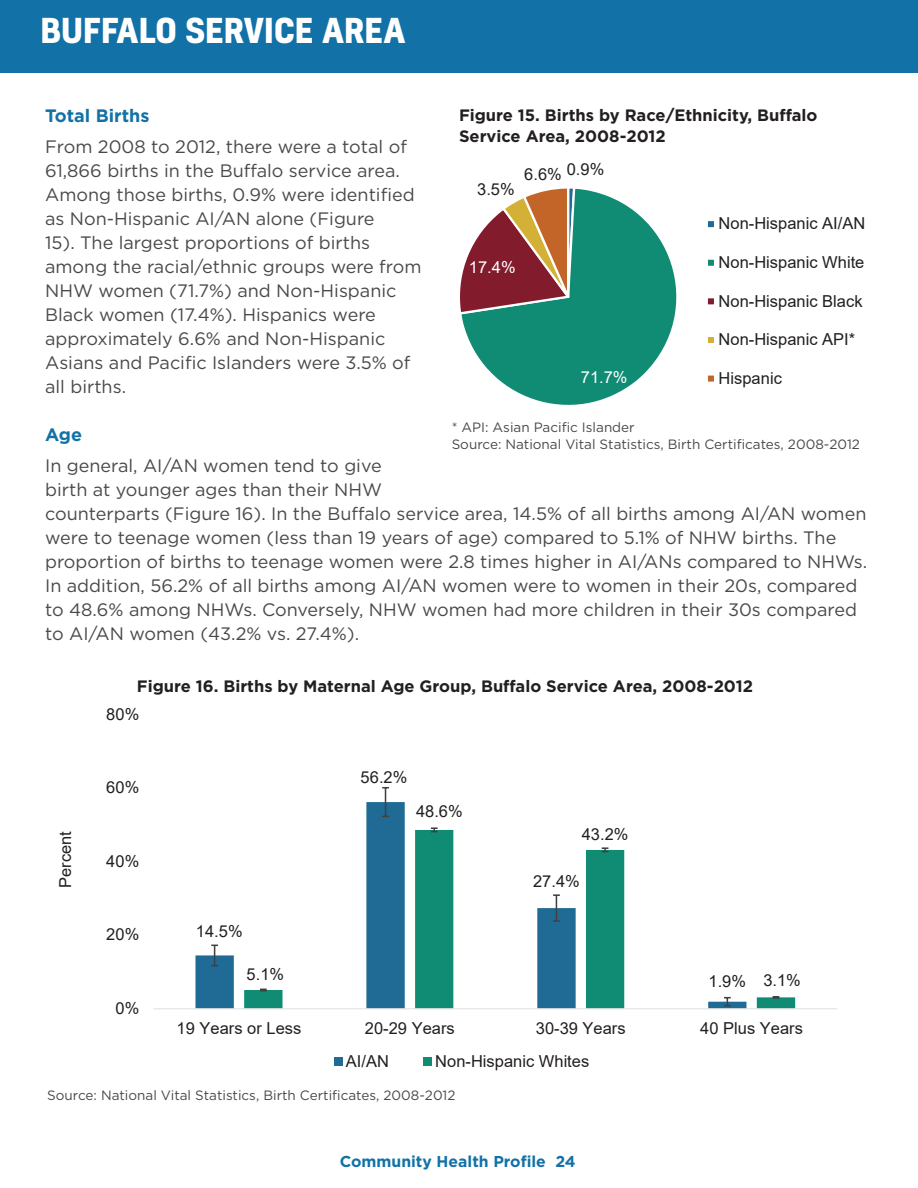
<style>
.page{position:relative;width:918px;height:1188px;background:#fff}
.page>*{position:absolute;margin:0;border:0;box-sizing:border-box;transform-origin:0 0}
.t1{font:700 33px "Kelson";color:#fff}
.t2{font:18px/24px "Gotham";color:#484948}
.t3{font:700 18px "Gotham";color:#1272a7}
.t4{font:16.5px "Arial";color:#231f20}
.t5{font:700 16.5px/21px "Gotham";color:#231f20}
.t6{font:16.5px "Arial";color:#fff}
.t7{font:700 15.75px "Gotham";color:#1272a7}
.t8{font:13.5px/17.2px "Gotham";color:#484948}
</style>
<div class="page">
<div style="left:0;top:0;width:918px;height:73px;background:#1272a7"></div>
<svg style="left:461px;top:188px;width:216px;height:217px;fill:#118c74"></svg>
<svg style="left:460px;top:188px;width:115px;height:126px"></svg>
<svg style="left:707px;top:221px;width:7px;height:7px"></svg>
<svg style="left:707px;top:259px;width:7px;height:7px"></svg>
<svg style="left:707px;top:298px;width:7px;height:7px"></svg>
<svg style="left:707px;top:337px;width:7px;height:6px"></svg>
<svg style="left:707px;top:375px;width:7px;height:7px"></svg>
<svg style="left:195px;top:802px;width:236px;height:206px"></svg>
<svg style="left:244px;top:830px;width:551px;height:178px"></svg>
<svg style="left:211px;top:945px;width:7px;height:21px"></svg>
<svg style="left:382px;top:787px;width:7px;height:30px"></svg>
<svg style="left:553px;top:894px;width:7px;height:28px"></svg>
<svg style="left:724px;top:997px;width:7px;height:9px"></svg>
<svg style="left:260px;top:989px;width:7px;height:3px"></svg>
<svg style="left:431px;top:827px;width:7px;height:5px"></svg>
<svg style="left:602px;top:847px;width:6px;height:5px"></svg>
<svg style="left:773px;top:996px;width:6px;height:3px"></svg>
<hr style="left:154px;top:1008px;width:683px;height:1px;background:#e3e4e3">
<div style="left:334px;top:1057px;width:8px;height:9px;background:#1f6b95"></div>
<div style="left:423px;top:1057px;width:9px;height:9px;background:#118c74"></div>
<h1 class="t1" style="left:40px;top:7px;width:366px">BUFFALO SERVICE AREA</h1>
<p class="t5" style="left:459px;top:105px;width:360px">Figure 15. Births by Race/Ethnicity, Buffalo<br>Service Area, 2008-2012</p>
<p class="t3" style="left:45px;top:104px;width:106px">Total Births</p>
<p class="t2" style="left:45px;top:134px;width:378px">From 2008 to 2012, there were a total of 61,866 births in the Buffalo service area.<br>Among those births, 0.9% were identified as Non-Hispanic AI/AN alone (Figure<br>15). The largest proportions of births among the racial/ethnic groups were from NHW women (71.7%) and Non-Hispanic Black women (17.4%). Hispanics were approximately 6.6% and Non-Hispanic Asians and Pacific Islanders were 3.5% of all births.</p>
<p class="t3" style="left:45px;top:423px;width:38px">Age</p>
<p class="t2" style="left:45px;top:453px;width:824px">In general, AI/AN women tend to give<br>birth at younger ages than their NHW<br>counterparts (Figure 16). In the Buffalo service area, 14.5% of all births among AI/AN women were to teenage women (less than 19 years of age) compared to 5.1% of NHW births. The proportion of births to teenage women were 2.8 times higher in AI/ANs compared to NHWs.<br>In addition, 56.2% of all births among AI/AN women were to women in their 20s, compared to 48.6% among NHWs. Conversely, NHW women had more children in their 30s compared to AI/AN women (43.2% vs. 27.4%).</p>
<p class="t4" style="left:567px;top:157px;width:39px">0.9%</p>
<p class="t4" style="left:524px;top:163px;width:39px">6.6%</p>
<p class="t4" style="left:477px;top:178px;width:39px">3.5%</p>
<p class="t4" style="left:719px;top:212px;width:148px">Non-Hispanic AI/AN</p>
<p class="t4" style="left:719px;top:251px;width:147px">Non-Hispanic White</p>
<p class="t4" style="left:719px;top:289px;width:145px">Non-Hispanic Black</p>
<p class="t4" style="left:719px;top:328px;width:138px">Non-Hispanic API*</p>
<p class="t4" style="left:719px;top:367px;width:65px">Hispanic</p>
<p class="t8" style="left:452px;top:418px;width:410px">* API: Asian Pacific Islander<br>Source: National Vital Statistics, Birth Certificates, 2008-2012</p>
<p class="t6" style="left:469px;top:256px;width:48px">17.4%</p>
<p class="t6" style="left:581px;top:366px;width:48px">71.7%</p>
<p class="t5" style="left:137px;top:676px;width:618px">Figure 16. Births by Maternal Age Group, Buffalo Service Area, 2008-2012</p>
<p class="t4" style="left:54px;top:888px;width:58px;rotate:-90deg">Percent</p>
<p class="t4" style="left:106px;top:703px;width:34px">80%</p>
<p class="t4" style="left:106px;top:776px;width:34px">60%</p>
<p class="t4" style="left:106px;top:850px;width:34px">40%</p>
<p class="t4" style="left:106px;top:923px;width:34px">20%</p>
<p class="t4" style="left:116px;top:997px;width:25px">0%</p>
<p class="t4" style="left:196px;top:920px;width:48px">14.5%</p>
<p class="t4" style="left:247px;top:963px;width:39px">5.1%</p>
<p class="t4" style="left:361px;top:766px;width:48px">56.2%</p>
<p class="t4" style="left:416px;top:800px;width:48px">48.6%</p>
<p class="t4" style="left:582px;top:823px;width:48px">43.2%</p>
<p class="t4" style="left:533px;top:870px;width:48px">27.4%</p>
<p class="t4" style="left:709px;top:970px;width:39px">1.9%</p>
<p class="t4" style="left:763px;top:969px;width:39px">3.1%</p>
<p class="t4" style="left:177px;top:1017px;width:126px">19 Years or Less</p>
<p class="t4" style="left:365px;top:1017px;width:91px">20-29 Years</p>
<p class="t4" style="left:536px;top:1017px;width:91px">30-39 Years</p>
<p class="t4" style="left:700px;top:1017px;width:104px">40 Plus Years</p>
<p class="t4" style="left:346px;top:1050px;width:45px">AI/AN</p>
<p class="t4" style="left:435px;top:1050px;width:155px">Non-Hispanic Whites</p>
<p class="t8" style="left:47px;top:1086px;width:410px">Source: National Vital Statistics, Birth Certificates, 2008-2012</p>
<p class="t7" style="left:340px;top:1151px;width:238px">Community Health Profile 24</p>
</div>
